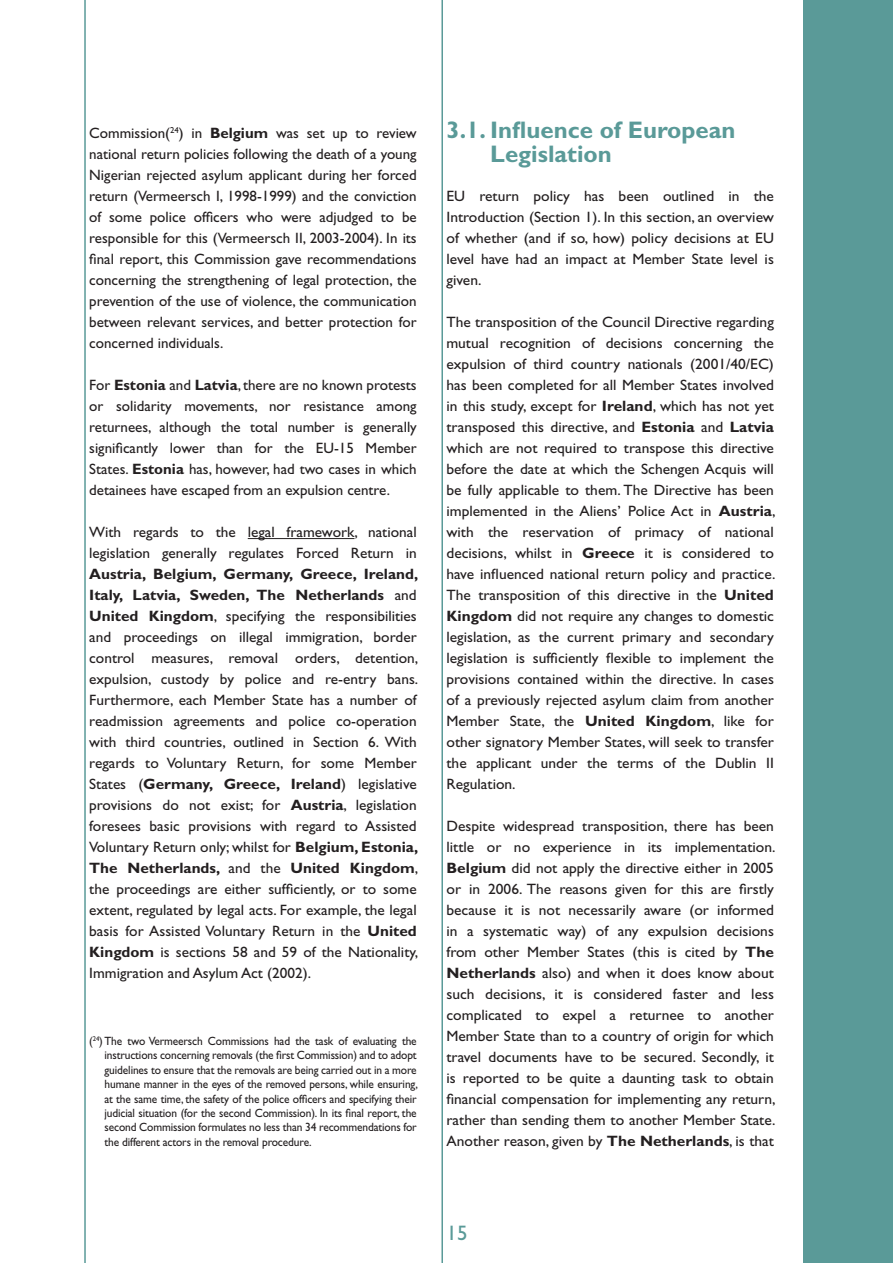
<style>
.page{position:relative;width:893px;height:1263px;background:#fff}
.page>*{position:absolute;margin:0;border:0;box-sizing:border-box;transform-origin:0 0}
.t1{font:700 24px/24px "Gill Sans";color:#5a9a98}
.t2{font:21px "Gill Sans";color:#5a9a98}
.t3{font:15px/21px "Gill Sans";color:#231f20;text-align:justify}
.t4{font:12px/14.4px "Gill Sans";letter-spacing:-.01em;color:#231f20;text-align:justify;scale:.95 1}
.s1{font-weight:700}
</style>
<div class="page">
<div style="left:804px;top:0;width:89px;height:1263px;background:#5a9a98"></div>
<hr style="left:84px;top:0;width:2px;height:1263px;background:#5a9a98">
<hr style="left:441px;top:0;width:2px;height:1263px;background:#5a9a98">
<hr style="left:248px;top:538px;width:106px;height:1px;background:#231f20">
<p class="t3" style="left:89px;top:124px;width:329px">Commission(<sup>24</sup>) in <span class="s1">Belgium</span> was set up to review national return policies following the death of a young Nigerian rejected asylum applicant during her forced return (Vermeersch I, 1998-1999) and the conviction of some police officers who were adjudged to be responsible for this (Vermeersch II, 2003-2004). In its final report, this Commission gave recommendations concerning the strengthening of legal protection, the prevention of the use of violence, the communication between relevant services, and better protection for concerned individuals.</p>
<p class="t3" style="left:89px;top:376px;width:329px">For <span class="s1">Estonia</span> and <span class="s1">Latvia</span>, there are no known protests or solidarity movements, nor resistance among returnees, although the total number is generally significantly lower than for the EU-15 Member States. <span class="s1">Estonia</span> has, however, had two cases in which detainees have escaped from an expulsion centre.</p>
<p class="t3" style="left:89px;top:523px;width:329px">With regards to the legal framework, national legislation generally regulates Forced Return in</p>
<p class="t3" style="left:89px;top:565px;width:330px"><span class="s1">Austria, Belgium, Germany, Greece, Ireland, Italy, Latvia, Sweden, The Netherlands</span> and <span class="s1">United Kingdom</span>, specifying the responsibilities and proceedings on illegal immigration, border control measures, removal orders, detention, expulsion, custody by police and re-entry bans.<br>Furthermore, each Member State has a number of readmission agreements and police co-operation with third countries, outlined in Section 6. With regards to Voluntary Return, for some Member States (<span class="s1">Germany, Greece, Ireland</span>) legislative provisions do not exist; for <span class="s1">Austria</span>, legislation foresees basic provisions with regard to Assisted Voluntary Return only; whilst for <span class="s1">Belgium, Estonia, The Netherlands,</span> and the <span class="s1">United Kingdom</span>, the proceedings are either sufficiently, or to some extent, regulated by legal acts. For example, the legal basis for Assisted Voluntary Return in the <span class="s1">United Kingdom</span> is sections 58 and 59 of the Nationality, Immigration and Asylum Act (2002).</p>
<p class="t4" style="left:104px;top:1035px;width:331px;text-indent:-15px">(<sup>24</sup>) The two Vermeersch Commissions had the task of evaluating the instructions concerning removals (the first Commission) and to adopt guidelines to ensure that the removals are being carried out in a more humane manner in the eyes of the removed persons, while ensuring, at the same time, the safety of the police officers and specifying their judicial situation (for the second Commission). In its final report, the second Commission formulates no less than 34 recommendations for the different actors in the removal procedure.</p>
<h1 class="t1" style="left:490px;top:121px;width:247px;text-indent:-44px">3.1. Influence of European<br>Legislation</h1>
<p class="t3" style="left:446px;top:187px;width:329px">EU return policy has been outlined in the Introduction (Section 1). In this section, an overview of whether (and if so, how) policy decisions at EU level have had an impact at Member State level is given.</p>
<p class="t3" style="left:446px;top:313px;width:330px">The transposition of the Council Directive regarding mutual recognition of decisions concerning the expulsion of third country nationals (2001/40/EC) has been completed for all Member States involved in this study, except for <span class="s1">Ireland</span>, which has not yet transposed this directive, and <span class="s1">Estonia</span> and <span class="s1">Latvia </span>which are not required to transpose this directive before the date at which the Schengen Acquis will be fully applicable to them. The Directive has been implemented in the Aliens’ Police Act in <span class="s1">Austria</span>, with the reservation of primacy of national decisions, whilst in <span class="s1">Greece</span> it is considered to have influenced national return policy and practice.<br>The transposition of this directive in the <span class="s1">United Kingdom</span> did not require any changes to domestic legislation, as the current primary and secondary legislation is sufficiently flexible to implement the provisions contained within the directive. In cases of a previously rejected asylum claim from another Member State, the <span class="s1">United Kingdom</span>, like for other signatory Member States, will seek to transfer the applicant under the terms of the Dublin II Regulation.</p>
<p class="t3" style="left:446px;top:817px;width:330px">Despite widespread transposition, there has been little or no experience in its implementation.<br><span class="s1">Belgium</span> did not apply the directive either in 2005 or in 2006. The reasons given for this are firstly because it is not necessarily aware (or informed in a systematic way) of any expulsion decisions from other Member States (this is cited by <span class="s1">The Netherlands</span> also) and when it does know about such decisions, it is considered faster and less complicated to expel a returnee to another Member State than to a country of origin for which travel documents have to be secured. Secondly, it is reported to be quite a daunting task to obtain financial compensation for implementing any return, rather than sending them to another Member State.<br>Another reason, given by <span class="s1">The Netherlands</span>, is that</p>
<h2 class="t2" style="left:446px;top:1226px;width:22px">15</h2>
</div>
